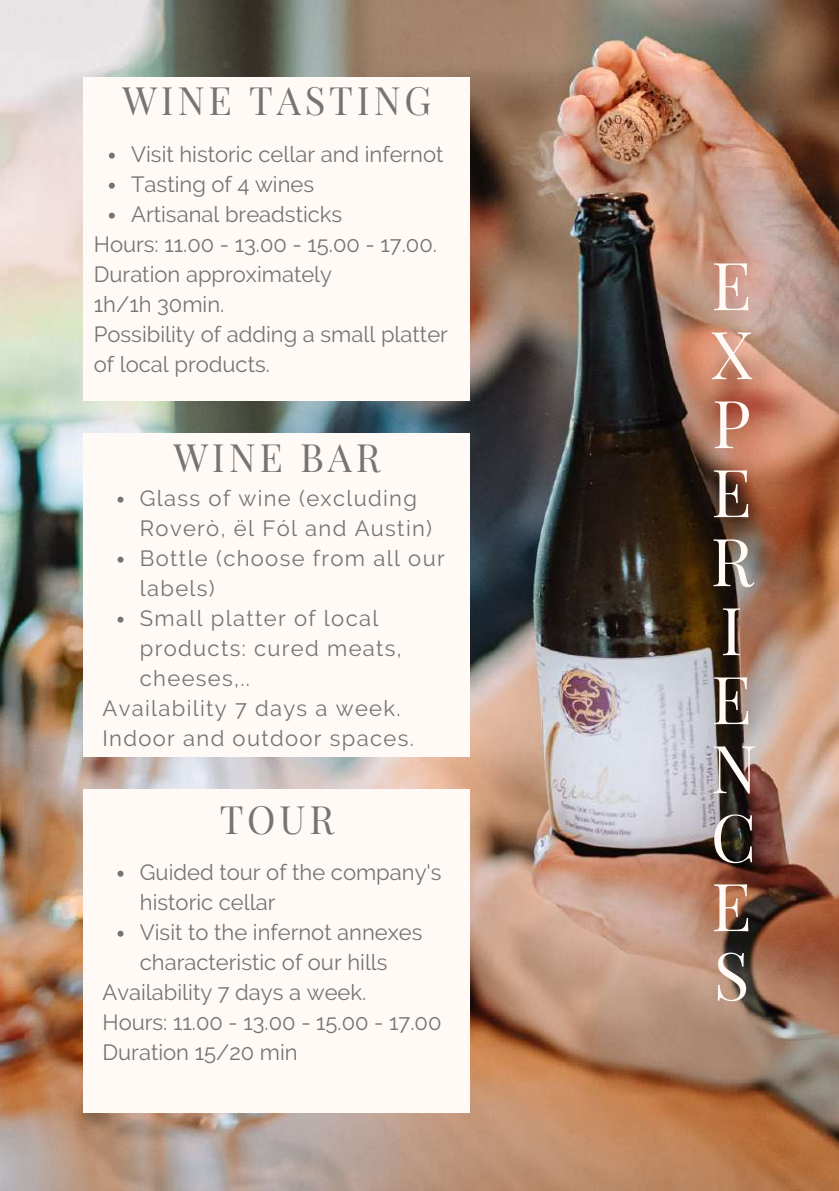
<style>
.page{position:relative;width:839px;height:1191px;background:#fff}
.page>*{position:absolute;margin:0;border:0;box-sizing:border-box;transform-origin:0 0}
.t1{font:66.2px/69px "Playfair Display SC";color:#fffaf6}
.t2{font:38.2px "Playfair Display SC";letter-spacing:.1em;color:#757575}
.t3{font:22px "Raleway";color:#757575}
.t4{font:22px "Raleway";letter-spacing:.06em;color:#757575}
</style>
<div class="page">
<img style="left:0;top:0;width:838px;height:1191px">
<div style="left:84px;top:77px;width:386px;height:324px;background:#fffaf6"></div>
<svg style="left:109px;top:153px;width:6px;height:6px"></svg>
<svg style="left:109px;top:183px;width:6px;height:6px"></svg>
<svg style="left:109px;top:213px;width:6px;height:6px"></svg>
<div style="left:84px;top:434px;width:386px;height:323px;background:#fffaf6"></div>
<svg style="left:117px;top:497px;width:6px;height:6px"></svg>
<svg style="left:117px;top:557px;width:6px;height:6px"></svg>
<svg style="left:117px;top:617px;width:6px;height:6px"></svg>
<div style="left:84px;top:790px;width:386px;height:323px;background:#fffaf6"></div>
<svg style="left:117px;top:871px;width:6px;height:6px"></svg>
<svg style="left:117px;top:931px;width:6px;height:6px"></svg>
<h2 class="t2" style="left:122px;top:74px;width:310px">WINE TASTING</h2>
<p class="t3" style="left:131px;top:141px;width:314px">Visit historic cellar and infernot</p>
<p class="t3" style="left:131px;top:171px;width:184px">Tasting of 4 wines</p>
<p class="t3" style="left:131px;top:201px;width:212px">Artisanal breadsticks</p>
<p class="t3" style="left:94px;top:231px;width:344px">Hours: 11.00 - 13.00 - 15.00 - 17.00.</p>
<p class="t3" style="left:94px;top:261px;width:240px">Duration approximately</p>
<p class="t3" style="left:94px;top:291px;width:132px">1h/1h 30min.</p>
<p class="t3" style="left:94px;top:321px;width:355px">Possibility of adding a small platter</p>
<p class="t3" style="left:94px;top:351px;width:178px">of local products.</p>
<h2 class="t2" style="left:173px;top:430px;width:209px">WINE BAR</h2>
<p class="t4" style="left:140px;top:485px;width:278px">Glass of wine (excluding</p>
<p class="t4" style="left:140px;top:515px;width:294px">Roverò, ël Fól and Austin)</p>
<p class="t4" style="left:140px;top:545px;width:306px">Bottle (choose from all our</p>
<p class="t3" style="left:140px;top:575px;width:76px">labels)</p>
<p class="t4" style="left:140px;top:605px;width:240px">Small platter of local</p>
<p class="t4" style="left:140px;top:635px;width:263px">products: cured meats,</p>
<p class="t4" style="left:140px;top:665px;width:112px">cheeses,..</p>
<p class="t4" style="left:102px;top:695px;width:299px">Availability 7 days a week.</p>
<p class="t4" style="left:102px;top:725px;width:313px">Indoor and outdoor spaces.</p>
<h2 class="t2" style="left:220px;top:792px;width:116px">TOUR</h2>
<p class="t3" style="left:140px;top:859px;width:303px">Guided tour of the company's</p>
<p class="t3" style="left:140px;top:889px;width:137px">historic cellar</p>
<p class="t3" style="left:140px;top:919px;width:284px">Visit to the infernot annexes</p>
<p class="t3" style="left:140px;top:949px;width:249px">characteristic of our hills</p>
<p class="t3" style="left:102px;top:979px;width:265px">Availability 7 days a week.</p>
<p class="t3" style="left:102px;top:1009px;width:340px">Hours: 11.00 - 13.00 - 15.00 - 17.00</p>
<p class="t3" style="left:102px;top:1039px;width:197px">Duration 15/20 min</p>
<h1 class="t1" style="left:710px;top:248px;width:48px">E<br>X<br>P<br>E<br>R<br>I<br>E<br>N<br>C<br>E<br>S</h1>
</div>
